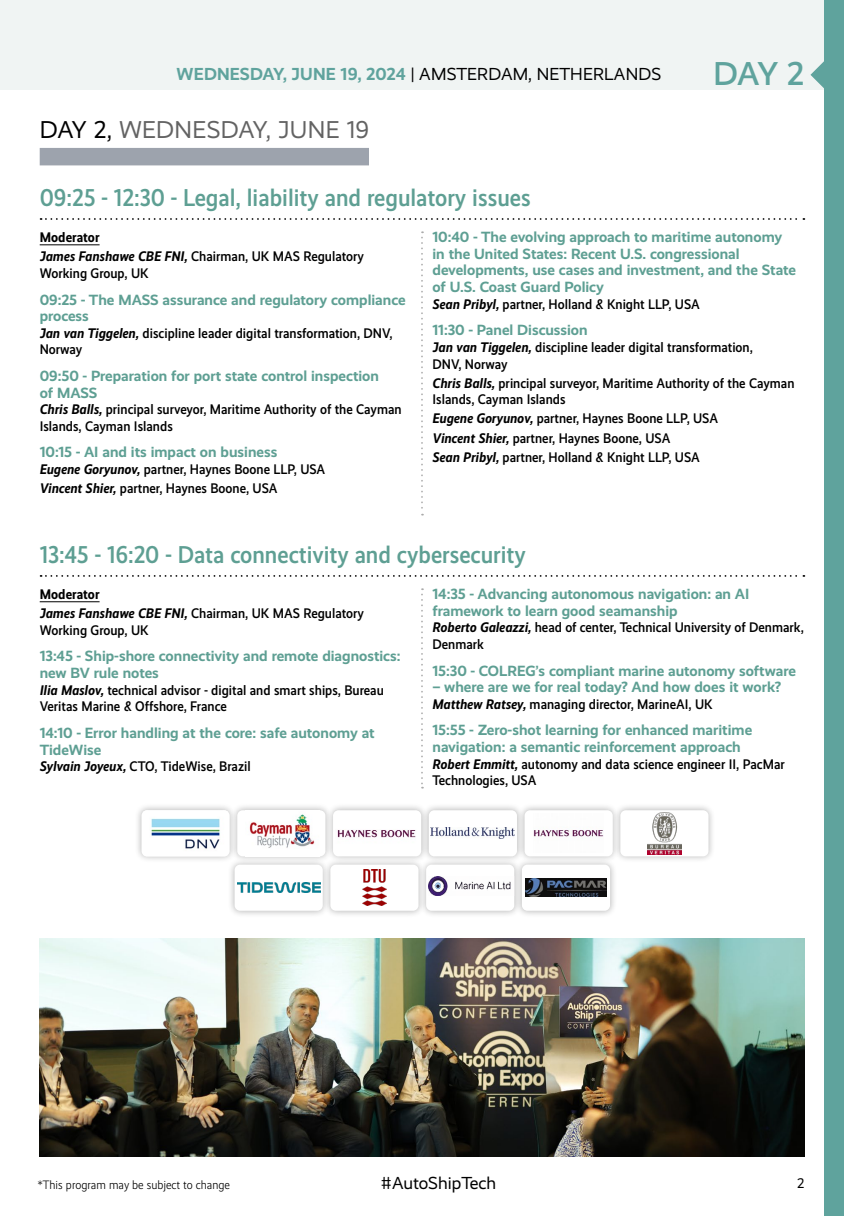
<style>
.page{position:relative;width:844px;height:1216px;background:#fff}
.page>*{position:absolute;margin:0;border:0;box-sizing:border-box;transform-origin:0 0}
.t1{font:500 33.25px "Realist";color:#5fa39d}
.Session{font:500 24.5px "Realist Narrow";color:#5e9f93}
.Day{font:24.5px "Realist";letter-spacing:.015em;color:#636363}
.t2{font:17.5px "Realist";letter-spacing:.005em;color:#000}
.Time_presentation{font:700 14.88px/16.6px "Realist";color:#5e9f93}
.speaker{font:500 14px/16.6px "Realist Narrow";color:#000}
.speaker-2{font:700 14px "Realist Narrow";letter-spacing:.005em;color:#000}
.t3{font:14px "Realist";color:#000}
.speaker-3{font:300 12.25px "Realist Narrow";color:#000}
.s1{font-weight:700;color:#5fa39d}
.s2{color:#000}
.s3{font-weight:700;font-style:italic}
</style>
<div class="page">
<div style="left:0;top:0;width:843px;height:90px;background:#f0f4f3"></div>
<div style="left:823px;top:0;width:20px;height:1215px;background:#5fa39d"></div>
<svg style="left:810px;top:51px;width:14px;height:47px"></svg>
<div style="left:40px;top:148px;width:329px;height:17px;background:#9da3ad"></div>
<svg style="left:41px;top:218px;width:763px;height:2px"></svg>
<hr style="left:40px;top:244px;width:60px;height:1px;background:#000">
<svg style="left:41px;top:575px;width:763px;height:2px"></svg>
<hr style="left:40px;top:601px;width:60px;height:1px;background:#000">
<svg style="left:421px;top:231px;width:2px;height:284px"></svg>
<svg style="left:421px;top:588px;width:2px;height:200px"></svg>
<div style="left:134px;top:803px;width:103px;height:60px;background:#000;opacity:.3"></div>
<div style="left:141px;top:810px;width:88px;height:46px;background:#fff;border-radius:6px"></div>
<img style="left:143px;top:810px;width:85px;height:46px">
<div style="left:230px;top:803px;width:102px;height:60px;background:#000;opacity:.3"></div>
<div style="left:237px;top:810px;width:88px;height:46px;background:#fff;border-radius:6px"></div>
<img style="left:249px;top:814px;width:66px;height:34px">
<div style="left:326px;top:803px;width:102px;height:60px;background:#000;opacity:.3"></div>
<div style="left:333px;top:810px;width:88px;height:46px;background:#fff;border-radius:6px"></div>
<img style="left:337px;top:830px;width:79px;height:8px">
<div style="left:422px;top:803px;width:102px;height:60px;background:#000;opacity:.3"></div>
<div style="left:428px;top:810px;width:89px;height:46px;background:#fff;border-radius:6px"></div>
<img style="left:431px;top:827px;width:84px;height:11px">
<div style="left:613px;top:803px;width:102px;height:60px;background:#000;opacity:.3"></div>
<div style="left:620px;top:810px;width:88px;height:46px;background:#fff;border-radius:6px"></div>
<img style="left:647px;top:812px;width:34px;height:42px">
<div style="left:517px;top:803px;width:102px;height:60px;background:#000;opacity:.3"></div>
<div style="left:524px;top:810px;width:88px;height:46px;background:#fff;border-radius:6px"></div>
<img style="left:533px;top:830px;width:70px;height:7px">
<div style="left:227px;top:857px;width:103px;height:60px;background:#000;opacity:.3"></div>
<div style="left:234px;top:864px;width:89px;height:46px;background:#fff;border-radius:6px"></div>
<img style="left:237px;top:882px;width:83px;height:10px">
<div style="left:323px;top:857px;width:102px;height:60px;background:#000;opacity:.3"></div>
<div style="left:330px;top:864px;width:88px;height:46px;background:#fff;border-radius:6px"></div>
<img style="left:362px;top:869px;width:24px;height:36px">
<div style="left:419px;top:857px;width:102px;height:60px;background:#000;opacity:.3"></div>
<div style="left:426px;top:864px;width:88px;height:46px;background:#fff;border-radius:6px"></div>
<img style="left:428px;top:876px;width:83px;height:19px">
<div style="left:515px;top:857px;width:102px;height:60px;background:#000;opacity:.3"></div>
<div style="left:521px;top:864px;width:89px;height:46px;background:#fff;border-radius:6px"></div>
<img style="left:525px;top:878px;width:81px;height:18px">
<img style="left:40px;top:938px;width:764px;height:218px">
<p class="t2" style="left:176px;top:64px;width:486px"><span class="s1">WEDNESDAY, JUNE 19, 2024</span> | AMSTERDAM, NETHERLANDS</p>
<h1 class="t1" style="left:713px;top:54px;width:92px">DAY 2</h1>
<p class="Day" style="left:40px;top:116px;width:331px"><span class="s2">DAY 2,</span> WEDNESDAY, JUNE 19</p>
<p class="Session" style="left:40px;top:183px;width:492px">09:25 - 12:30 - Legal, liability and regulatory issues</p>
<p class="speaker-2" style="left:40px;top:229px;width:61px">Moderator</p>
<p class="speaker" style="left:40px;top:248px;width:326px"><span class="s3">James Fanshawe CBE FNI,</span> Chairman, UK MAS Regulatory<br>Working Group, UK</p>
<p class="Time_presentation" style="left:40px;top:291px;width:367px">09:25 - The MASS assurance and regulatory compliance process</p>
<p class="speaker" style="left:40px;top:325px;width:354px"><span class="s3">Jan van Tiggelen,</span> discipline leader digital transformation, DNV,<br>Norway</p>
<p class="Time_presentation" style="left:40px;top:367px;width:341px">09:50 - Preparation for port state control inspection of MASS</p>
<p class="speaker" style="left:40px;top:401px;width:363px"><span class="s3">Chris Balls,</span> principal surveyor, Maritime Authority of the Cayman<br>Islands, Cayman Islands</p>
<p class="Time_presentation" style="left:40px;top:444px;width:239px">10:15 - AI and its impact on business</p>
<p class="speaker" style="left:40px;top:461px;width:287px"><span class="s3">Eugene Goryunov,</span> partner, Haynes Boone LLP, USA</p>
<p class="speaker" style="left:40px;top:480px;width:239px"><span class="s3">Vincent Shier,</span> partner, Haynes Boone, USA</p>
<p class="Time_presentation" style="left:432px;top:229px;width:365px">10:40 - The evolving approach to maritime autonomy in the United States: Recent U.S. congressional developments, use cases and investment, and the State of U.S. Coast Guard Policy</p>
<p class="speaker" style="left:432px;top:296px;width:269px"><span class="s3">Sean Pribyl,</span> partner, Holland &amp; Knight LLP, USA</p>
<p class="Time_presentation" style="left:432px;top:322px;width:157px">11:30 - Panel Discussion</p>
<p class="speaker" style="left:432px;top:339px;width:322px"><span class="s3">Jan van Tiggelen,</span> discipline leader digital transformation,<br>DNV, Norway</p>
<p class="speaker" style="left:432px;top:374px;width:363px"><span class="s3">Chris Balls,</span> principal surveyor, Maritime Authority of the Cayman<br>Islands, Cayman Islands</p>
<p class="speaker" style="left:432px;top:410px;width:287px"><span class="s3">Eugene Goryunov,</span> partner, Haynes Boone LLP, USA</p>
<p class="speaker" style="left:432px;top:429px;width:239px"><span class="s3">Vincent Shier,</span> partner, Haynes Boone, USA</p>
<p class="speaker" style="left:432px;top:448px;width:269px"><span class="s3">Sean Pribyl,</span> partner, Holland &amp; Knight LLP, USA</p>
<p class="Session" style="left:40px;top:540px;width:487px">13:45 - 16:20 - Data connectivity and cybersecurity</p>
<p class="speaker-2" style="left:40px;top:586px;width:61px">Moderator</p>
<p class="speaker" style="left:40px;top:605px;width:326px"><span class="s3">James Fanshawe CBE FNI,</span> Chairman, UK MAS Regulatory<br>Working Group, UK</p>
<p class="Time_presentation" style="left:40px;top:648px;width:362px">13:45 - Ship-shore connectivity and remote diagnostics: new BV rule notes</p>
<p class="speaker" style="left:40px;top:681px;width:345px"><span class="s3">Ilia Maslov,</span> technical advisor - digital and smart ships, Bureau<br>Veritas Marine &amp; Offshore, France</p>
<p class="Time_presentation" style="left:40px;top:724px;width:336px">14:10 - Error handling at the core: safe autonomy at<br>TideWise</p>
<p class="speaker" style="left:40px;top:758px;width:212px"><span class="s3">Sylvain Joyeux,</span> CTO, TideWise, Brazil</p>
<p class="Time_presentation" style="left:432px;top:585px;width:318px">14:35 - Advancing autonomous navigation: an AI framework to learn good seamanship</p>
<p class="speaker" style="left:432px;top:619px;width:373px"><span class="s3">Roberto Galeazzi,</span> head of center, Technical University of Denmark,<br>Denmark</p>
<p class="Time_presentation" style="left:432px;top:662px;width:365px">15:30 - COLREG’s compliant marine autonomy software</p>
<p class="Time_presentation" style="left:432px;top:679px;width:350px">– where are we for real today? And how does it work?</p>
<p class="speaker" style="left:432px;top:695px;width:281px"><span class="s3">Matthew Ratsey,</span> managing director, MarineAI, UK</p>
<p class="Time_presentation" style="left:432px;top:722px;width:321px">15:55 - Zero-shot learning for enhanced maritime navigation: a semantic reinforcement approach</p>
<p class="speaker" style="left:432px;top:755px;width:354px"><span class="s3">Robert Emmitt,</span> autonomy and data science engineer II, PacMar<br>Technologies, USA</p>
<p class="speaker-3" style="left:38px;top:1178px;width:194px">*This program may be subject to change</p>
<p class="t2" style="left:381px;top:1173px;width:117px">#AutoShipTech</p>
<p class="t3" style="left:796px;top:1175px;width:9px">2</p>
</div>
